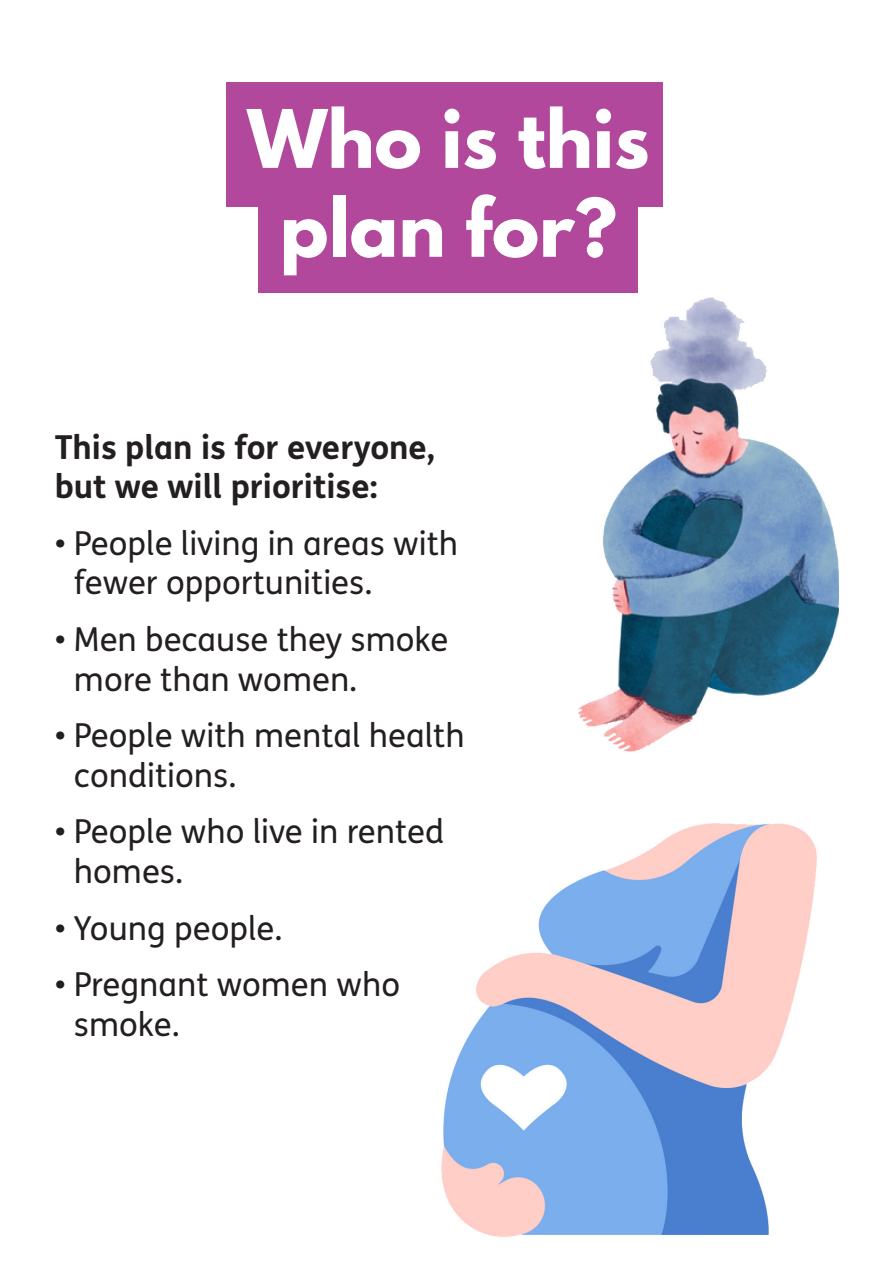
<style>
.page{position:relative;width:893px;height:1263px;background:#fff}
.page>*{position:absolute;margin:0;border:0;box-sizing:border-box;transform-origin:0 0}
.t1{font:700 71.4px/88.9px "League Spartan";color:#fff;text-align:center}
.t2{font:33px/39.6px "FS Me";color:#231f20}
.t3{font:700 33px/39.6px "FS Me";color:#231f20}
</style>
<div class="page">
<img style="left:396px;top:292px;width:443px;height:945px">
<div style="left:258px;top:176px;width:380px;height:116px;background:#b1489b"></div>
<div style="left:226px;top:82px;width:437px;height:125px;background:#b1489b"></div>
<p class="t1" style="left:247px;top:94px;width:404px">Who is this plan for?</p>
<p class="t3" style="left:55px;top:425px;width:382px">This plan is for everyone, but we will prioritise:</p>
<p class="t2" style="left:74px;top:524px;width:386px;text-indent:-19px">• People living in areas with fewer opportunities.</p>
<p class="t2" style="left:74px;top:620px;width:376px;text-indent:-19px">• Men because they smoke more than women.</p>
<p class="t2" style="left:74px;top:716px;width:392px;text-indent:-19px">• People with mental health conditions.</p>
<p class="t2" style="left:74px;top:813px;width:372px;text-indent:-19px">• People who live in rented homes.</p>
<p class="t2" style="left:55px;top:909px;width:229px">• Young people.</p>
<p class="t2" style="left:74px;top:965px;width:328px;text-indent:-19px">• Pregnant women who smoke.</p>
</div>
